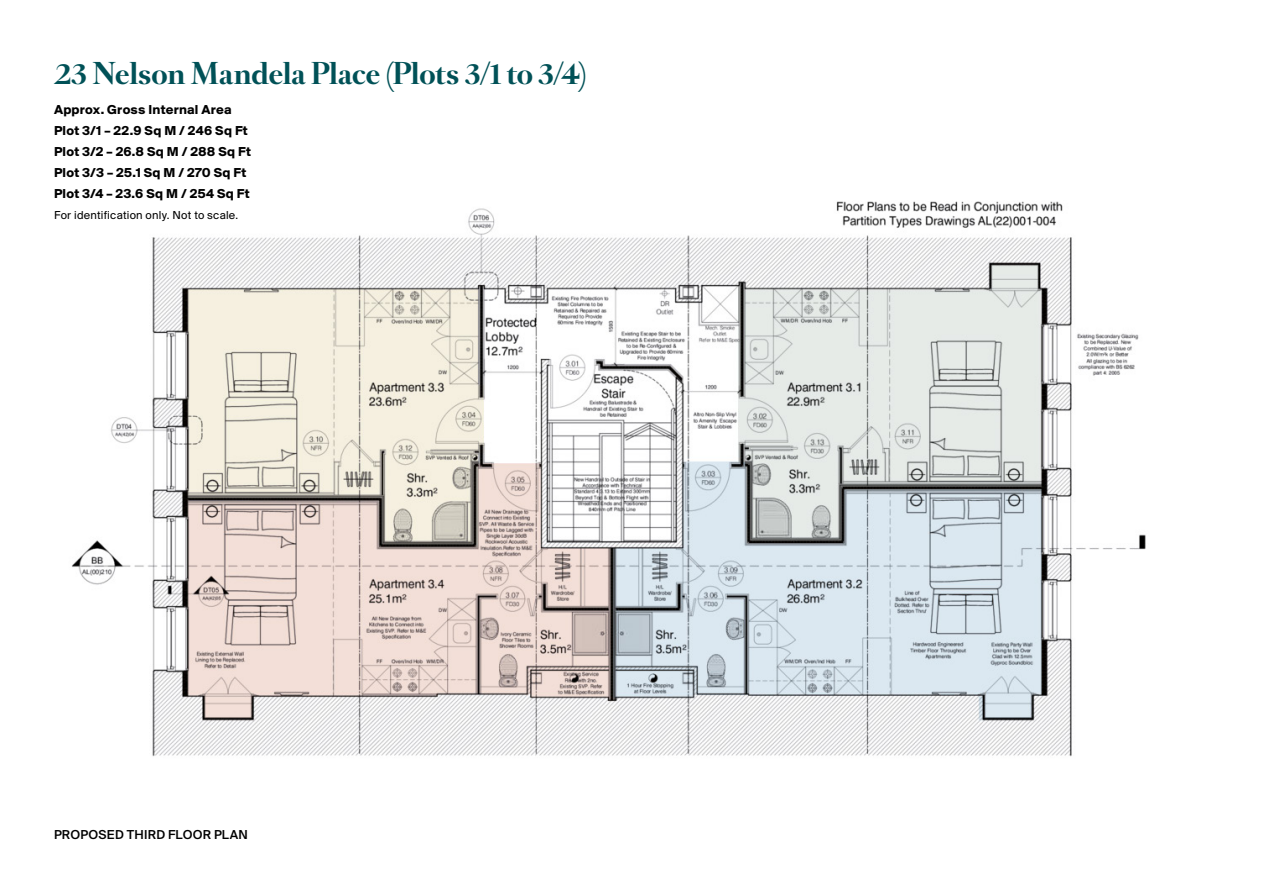
<style>
.page{position:relative;width:1263px;height:893px;background:#fff}
.page>*{position:absolute;margin:0;border:0;box-sizing:border-box;transform-origin:0 0}
.t1{font:700 27px "Romain Headline";color:#005157}
.t2{font:700 13.5px/21px "Suisse BP Intl";letter-spacing:.02em;color:#000}
.t3{font:500 13.5px "Suisse BP Intl";letter-spacing:.015em;color:#000}
.t4{font:12px "Suisse BP Intl";letter-spacing:.02em;color:#000}
</style>
<div class="page">
<img style="left:72px;top:201px;width:1074px;height:556px">
<h1 class="t1" style="left:54px;top:54px;width:535px">23 Nelson Mandela Place (Plots 3/1 to 3/4)</h1>
<p class="t2" style="left:54px;top:99px;width:199px">Approx. Gross Internal Area<br>Plot 3/1 – 22.9 Sq M / 246 Sq Ft<br>Plot 3/2 – 26.8 Sq M / 288 Sq Ft<br>Plot 3/3 – 25.1 Sq M / 270 Sq Ft<br>Plot 3/4 – 23.6 Sq M / 254 Sq Ft</p>
<p class="t4" style="left:54px;top:208px;width:186px">For identification only. Not to scale.</p>
<p class="t3" style="left:54px;top:826px;width:195px">PROPOSED THIRD FLOOR PLAN</p>
</div>
